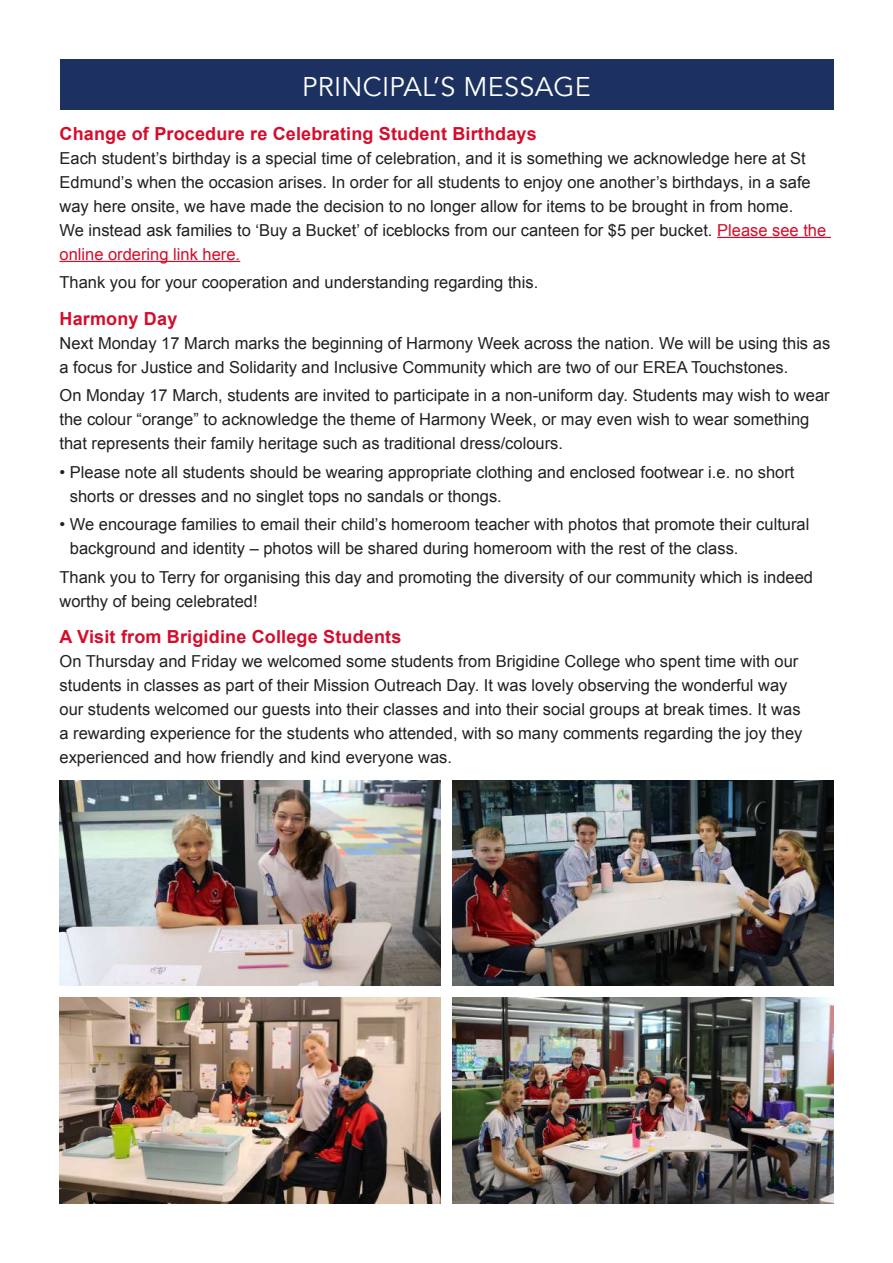
<style>
.page{position:relative;width:893px;height:1263px;background:#fff}
.page>*{position:absolute;margin:0;border:0;box-sizing:border-box;transform-origin:0 0}
.t1{font:27px "Avenir";letter-spacing:.01em;color:#fff}
.t2{font:700 18px "Arial";letter-spacing:.01em;color:#d30d2b}
.t3{font:16.5px/24px "Arial";color:#231f20}
.s1{color:#d30d2b}
</style>
<div class="page">
<div style="left:60px;top:60px;width:773px;height:50px;background:#1c3160"></div>
<hr style="left:717px;top:237px;width:114px;height:1px;background:#d30d2b">
<hr style="left:60px;top:261px;width:180px;height:1px;background:#d30d2b">
<img style="left:60px;top:780px;width:380px;height:206px">
<img style="left:453px;top:780px;width:380px;height:206px">
<img style="left:60px;top:998px;width:380px;height:205px">
<img style="left:453px;top:998px;width:380px;height:205px">
<h1 class="t1" style="left:302px;top:71px;width:290px">PRINCIPAL’S MESSAGE</h1>
<p class="t2" style="left:60px;top:121px;width:479px">Change of Procedure re Celebrating Student Birthdays</p>
<p class="t3" style="left:60px;top:146px;width:768px">Each student’s birthday is a special time of celebration, and it is something we acknowledge here at St Edmund’s when the occasion arises. In order for all students to enjoy one another’s birthdays, in a safe way here onsite, we have made the decision to no longer allow for items to be brought in from home.<br>We instead ask families to ‘Buy a Bucket’ of iceblocks from our canteen for $5 per bucket. <span class="s1">Please see the online ordering link here.</span></p>
<p class="t3" style="left:60px;top:270px;width:480px">Thank you for your cooperation and understanding regarding this.</p>
<p class="t2" style="left:60px;top:307px;width:119px">Harmony Day</p>
<p class="t3" style="left:60px;top:331px;width:772px">Next Monday 17 March marks the beginning of Harmony Week across the nation. We will be using this as a focus for Justice and Solidarity and Inclusive Community which are two of our EREA Touchstones.</p>
<p class="t3" style="left:60px;top:384px;width:772px">On Monday 17 March, students are invited to participate in a non-uniform day. Students may wish to wear the colour “orange” to acknowledge the theme of Harmony Week, or may even wish to wear something that represents their family heritage such as traditional dress/colours.</p>
<p class="t3" style="left:70px;top:460px;width:726px;text-indent:-10px">• Please note all students should be wearing appropriate clothing and enclosed footwear i.e. no short shorts or dresses and no singlet tops no sandals or thongs.</p>
<p class="t3" style="left:70px;top:512px;width:741px;text-indent:-10px">• We encourage families to email their child’s homeroom teacher with photos that promote their cultural background and identity – photos will be shared during homeroom with the rest of the class.</p>
<p class="t3" style="left:60px;top:565px;width:755px">Thank you to Terry for organising this day and promoting the diversity of our community which is indeed worthy of being celebrated!</p>
<p class="t2" style="left:60px;top:625px;width:343px">A Visit from Brigidine College Students</p>
<p class="t3" style="left:60px;top:650px;width:744px">On Thursday and Friday we welcomed some students from Brigidine College who spent time with our students in classes as part of their Mission Outreach Day. It was lovely observing the wonderful way our students welcomed our guests into their classes and into their social groups at break times. It was a rewarding experience for the students who attended, with so many comments regarding the joy they experienced and how friendly and kind everyone was.</p>
</div>
